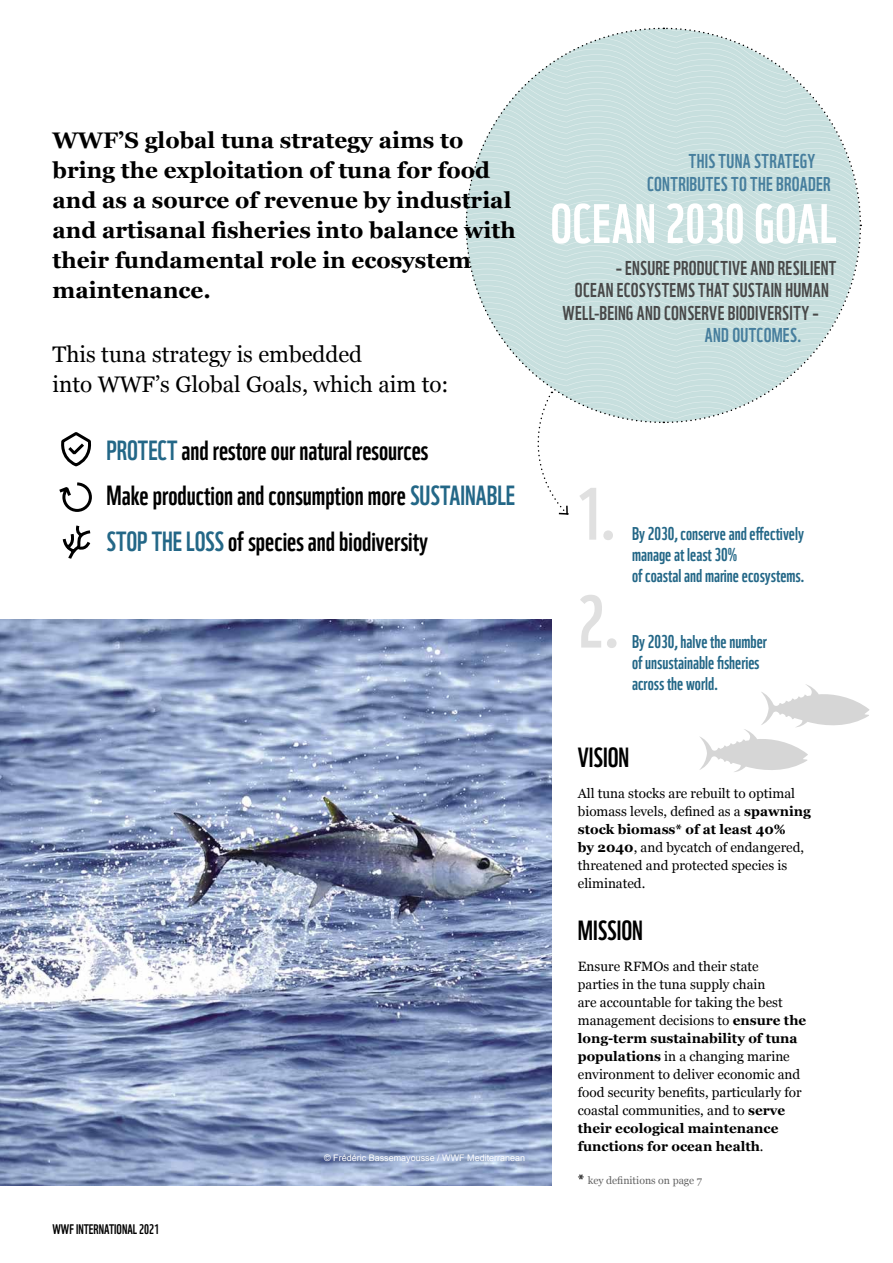
<style>
.page{position:relative;width:893px;height:1263px;background:#fff}
.page>*{position:absolute;margin:0;border:0;box-sizing:border-box;transform-origin:0 0}
.t1{font:72px "WWF";color:#e0e0e0}
.t2{font:54px "WWF";letter-spacing:.005em;color:#fff}
.t3{font:27px/45.8px "WWF";color:#000}
.t4{font:700 22.5px/30px "Georgia";color:#000}
.t5{font:22.5px/30px "Georgia";color:#000}
.t6{font:19.5px "WWF";letter-spacing:.015em;color:#484848}
.t7{font:19.5px/22.5px "WWF";letter-spacing:.015em;color:#467e9d}
.t8{font:18px/21px "WWF";color:#236787}
.t9{font:13.5px/18px "Georgia";color:#000}
.t10{font:13.5px "WWF";color:#000}
.t11{font:10.5px "Georgia";color:#636363}
.t12{font:9px "Arial";color:#fff}
.s1{color:#236787}
.s2{font-weight:700}
.s3{font-weight:700;font-size:13.5px;color:#000}
</style>
<div class="page">
<svg style="left:699px;top:684px;width:170px;height:88px"></svg>
<img style="left:0;top:620px;width:552px;height:565px">
<svg style="left:465px;top:27px;width:397px;height:488px"></svg>
<svg style="left:62px;top:525px;width:29px;height:34px"></svg>
<svg style="left:61px;top:432px;width:30px;height:35px"></svg>
<svg style="left:59px;top:482px;width:33px;height:30px"></svg>
<h3 class="t4" style="left:53px;top:124px;width:465px">WWF’S global tuna strategy aims to bring the exploitation of tuna for food and as a source of revenue by industrial and artisanal fisheries into balance with their fundamental role in ecosystem maintenance.</h3>
<h3 class="t5" style="left:53px;top:339px;width:398px">This tuna strategy is embedded<br>into WWF’s Global Goals, which aim to:</h3>
<h3 class="t3" style="left:107px;top:424px;width:410px"><span class="s1">PROTECT</span>and restore our natural resources<br>Make production and consumption more <span class="s1">SUSTAINABLE<br>STOP THE LOSS</span> of species and biodiversity</h3>
<p class="t10" style="left:53px;top:1219px;width:108px">WWF INTERNATIONAL 2021</p>
<p class="t12" style="left:324px;top:1152px;width:203px">© Frédéric Bassemayousse / WWF Mediterranean</p>
<h3 class="t7" style="left:647px;top:148px;width:185px;text-indent:42px">THIS TUNA STRATEGY<br>CONTRIBUTES TO THE BROADER</h3>
<h2 class="t2" style="left:550px;top:181px;width:288px">OCEAN 2030 GOAL</h2>
<h3 class="t6" style="left:616px;top:252px;width:222px">– ENSURE PRODUCTIVE AND RESILIENT</h3>
<h3 class="t6" style="left:575px;top:275px;width:255px">OCEAN ECOSYSTEMS THAT SUSTAIN HUMAN</h3>
<h3 class="t6" style="left:563px;top:297px;width:257px">WELL-BEING AND CONSERVE BIODIVERSITY –</h3>
<h3 class="t7" style="left:705px;top:322px;width:98px">AND OUTCOMES.</h3>
<h1 class="t1" style="left:576px;top:457px;width:43px">1.</h1>
<h1 class="t1" style="left:578px;top:565px;width:45px">2.</h1>
<h3 class="t8" style="left:632px;top:521px;width:174px">By 2030, conserve and effectively manage at least 30%<br>of coastal and marine ecosystems.</h3>
<h3 class="t8" style="left:632px;top:629px;width:137px">By 2030, halve the number of unsustainable fisheries across the world.</h3>
<h3 class="t3" style="left:578px;top:732px;width:53px">VISION</h3>
<p class="t9" style="left:578px;top:784px;width:235px">All tuna stocks are rebuilt to optimal biomass levels, defined as a <span class="s2">spawning stock biomass* of at least 40%<br>by 2040</span>, and bycatch of endangered, threatened and protected species is eliminated.</p>
<h3 class="t3" style="left:578px;top:905px;width:67px">MISSION</h3>
<p class="t9" style="left:578px;top:956px;width:230px">Ensure RFMOs and their state<br>parties in the tuna supply chain<br>are accountable for taking the best management decisions to <span class="s2">ensure the long-term sustainability of tuna populations</span> in a changing marine environment to deliver economic and food security benefits, particularly for coastal communities, and to <span class="s2">serve their ecological maintenance functions for ocean health</span>.</p>
<p class="t11" style="left:578px;top:1173px;width:126px"><span class="s3">*</span> key definitions on page 7</p>
</div>
